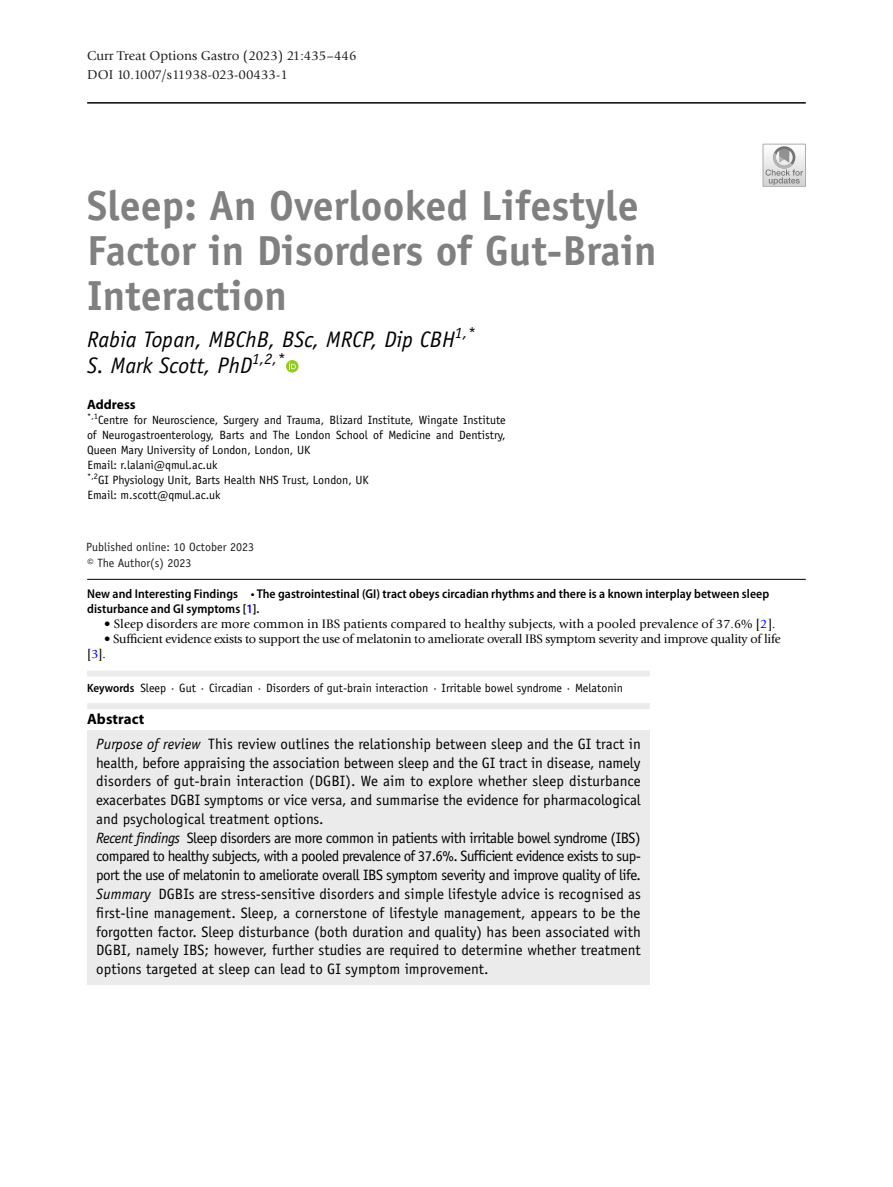
<style>
.page{position:relative;width:893px;height:1187px;background:#fff}
.page>*{position:absolute;margin:0;border:0;box-sizing:border-box;transform-origin:0 0}
.t1{font:700 42px/45px "Officina Sans";color:#808080}
.t2{font:italic 22.5px/25.5px "Officina Sans";color:#000}
.t3{font:15px/18.8px "Officina Sans Book 2";letter-spacing:-.005em;color:#000}
.t4{font:700 15px "Myriad Pro";letter-spacing:.005em;color:#000}
.t5{font:13.5px "Giovanni";color:#1d1e1f}
.t6{font:13.5px "Giovanni Book 2";color:#231f20}
.t7{font:700 13.5px "Myriad Pro";color:#000}
.t8{font:600 semi-condensed 12.75px/15px "Myriad Pro";letter-spacing:.005em;color:#000}
.t9{font:12.75px/15px "Giovanni Book 2";letter-spacing:-.02em;color:#000}
.t10{font:12.75px "Giovanni Book 2";letter-spacing:.005em;color:#000}
.t11{font:12px/15px "Officina Sans Book 2";color:#000}
.t12{font:12px "Officina Sans";color:#1d1e1f}
.s1{color:#00f}
.s2{font-family:"Myriad Pro";font-weight:600;font-stretch:semi-condensed}
.s3{font-family:"Officina Sans";font-style:italic}
</style>
<div class="page">
<hr style="left:87px;top:102px;width:719px;height:2px;background:#000">
<hr style="left:87px;top:579px;width:719px;height:1px;background:#000">
<div style="left:87px;top:670px;width:563px;height:6px;background:#ebebeb"></div>
<div style="left:87px;top:703px;width:563px;height:6px;background:#ebebeb"></div>
<div style="left:87px;top:729px;width:563px;height:105px;background:#ebebeb"></div>
<div style="left:87px;top:823px;width:563px;height:67px;background:#ebebeb"></div>
<div style="left:87px;top:879px;width:563px;height:105px;background:#ebebeb"></div>
<div style="left:286px;top:360px;width:12px;height:12px;background:#92cd1d;border-radius:50%"></div>
<svg style="left:289px;top:362px;width:7px;height:7px"></svg>
<div style="left:763px;top:144px;width:43px;height:43px;border:1px solid #ababac"></div>
<svg style="left:763px;top:144px;width:42px;height:42px"></svg>
<p class="t5" style="left:87px;top:50px;width:271px">Curr Treat Options Gastro (2023) 21:435–446</p>
<p class="t6" style="left:87px;top:67px;width:202px">DOI 10.1007/s11938-023-00433-1</p>
<h1 class="t1" style="left:87px;top:183px;width:571px">Sleep: An Overlooked Lifestyle<br>Factor in Disorders of Gut‑Brain<br>Interaction</h1>
<h2 class="t2" style="left:87px;top:327px;width:390px">Rabia Topan, MBChB, BSc, MRCP, Dip CBH<sup>1,*<br></sup>S. Mark Scott, PhD<sup>1,2,*</sup></h2>
<p class="t7" style="left:87px;top:395px;width:50px">Address</p>
<p class="t11" style="left:87px;top:412px;width:420px"><sup>*,1</sup>Centre for Neuroscience, Surgery and Trauma, Blizard Institute, Wingate Institute of Neurogastroenterology, Barts and The London School of Medicine and Dentistry, Queen Mary University of London, London, UK<br>Email: r.lalani@qmul.ac.uk<br><sup>*,2</sup>GI Physiology Unit, Barts Health NHS Trust, London, UK<br>Email: m.scott@qmul.ac.uk</p>
<p class="t12" style="left:86px;top:542px;width:170px">Published online: 10 October 2023</p>
<p class="t12" style="left:87px;top:558px;width:106px">© The Author(s) 2023</p>
<p class="t8" style="left:87px;top:586px;width:683px">New and Interesting Findings • The gastrointestinal (GI) tract obeys circadian rhythms and there is a known interplay between sleep disturbance and GI symptoms [<span class="s1">1</span>].</p>
<p class="t10" style="left:104px;top:616px;width:673px">• Sleep disorders are more common in IBS patients compared to healthy subjects, with a pooled prevalence of 37.6% [<span class="s1">2</span>].</p>
<p class="t9" style="left:87px;top:631px;width:695px;text-indent:17px">• Sufficient evidence exists to support the use of melatonin to ameliorate overall IBS symptom severity and improve quality of life [<span class="s1">3</span>].</p>
<p class="t11" style="left:87px;top:680px;width:537px"><span class="s2">Keywords</span> Sleep · Gut · Circadian · Disorders of gut-brain interaction · Irritable bowel syndrome · Melatonin</p>
<p class="t4" style="left:87px;top:709px;width:59px">Abstract</p>
<p class="t3" style="left:96px;top:734px;width:546px"><span class="s3">Purpose of review</span> This review outlines the relationship between sleep and the GI tract in health, before appraising the association between sleep and the GI tract in disease, namely disorders of gut-brain interaction (DGBI). We aim to explore whether sleep disturbance exacerbates DGBI symptoms or vice versa, and summarise the evidence for pharmacological and psychological treatment options.<br><span class="s3">Recent findings</span> Sleep disorders are more common in patients with irritable bowel syndrome (IBS) compared to healthy subjects, with a pooled prevalence of 37.6%. Sufficient evidence exists to sup&shy;port the use of melatonin to ameliorate overall IBS symptom severity and improve quality of life.<br><span class="s3">Summary</span> DGBIs are stress-sensitive disorders and simple lifestyle advice is recognised as first-line management. Sleep, a cornerstone of lifestyle management, appears to be the forgotten factor. Sleep disturbance (both duration and quality) has been associated with DGBI, namely IBS; however, further studies are required to determine whether treatment options targeted at sleep can lead to GI symptom improvement.</p>
</div>
